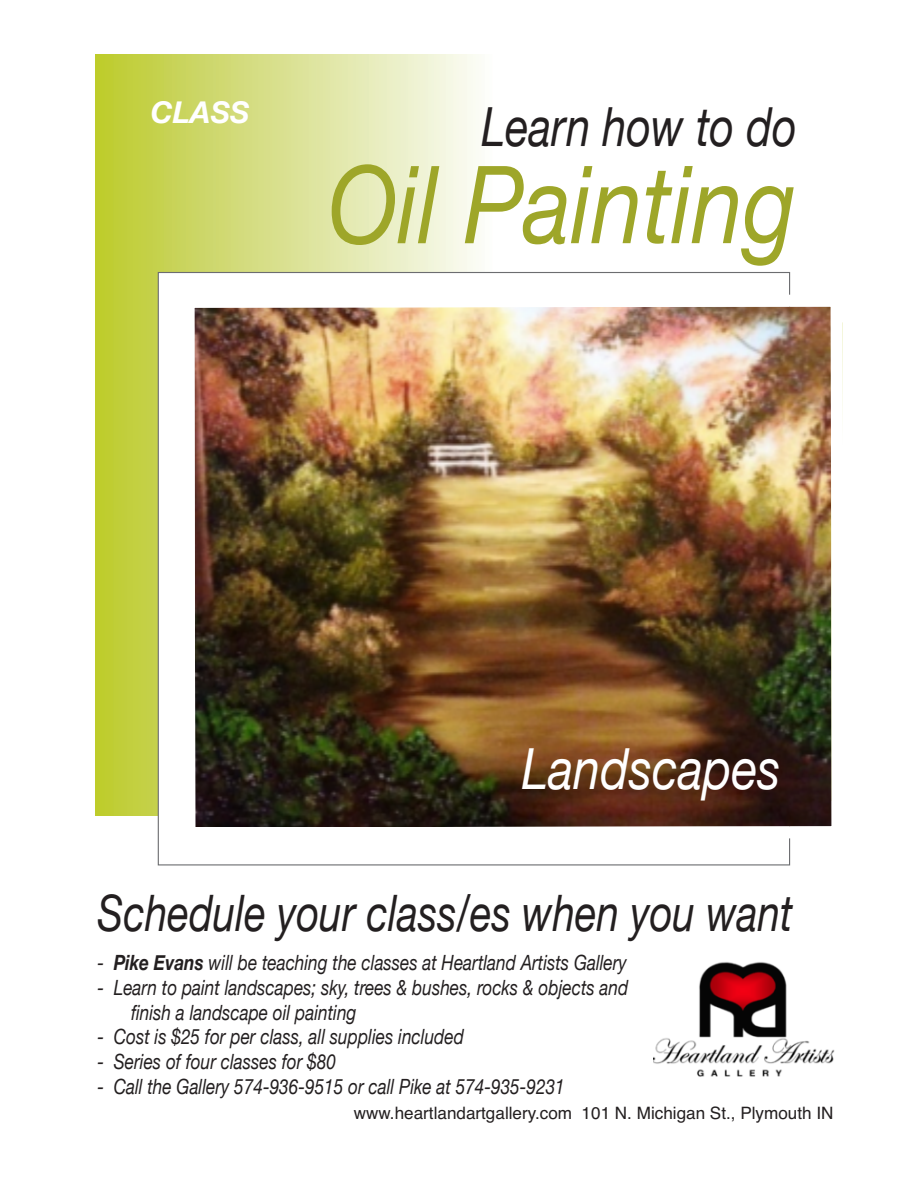
<style>
.page{position:relative;width:918px;height:1188px;background:#fff}
.page>*{position:absolute;margin:0;border:0;box-sizing:border-box;transform-origin:0 0}
.t1{font:italic 108px "Helvetica Neue";color:#9ea629;scale:.85 1}
.t2{font:italic 56.7px "Helvetica Neue";color:#fff;scale:.85 1}
.t3{font:italic 54px "Helvetica Neue";color:#231f20;scale:.8 1}
.t4{font:italic 50.25px "Helvetica Neue";color:#231f20;scale:.8 1}
.t5{font:italic 700 30px "Helvetica Neue";color:#fff}
.t6{font:italic 21px/24.8px "Helvetica Neue";color:#231f20;scale:.82 1}
.t7{font:17.1px "Helvetica";color:#231f20}
.s1{font-weight:700}
</style>
<div class="page">
<div style="left:95px;top:54px;width:398px;height:761px;background:linear-gradient(to right,#bbc92e,#fafbfa)"></div>
<div style="left:159px;top:273px;width:630px;height:591px;background:#fff"></div>
<img style="left:194px;top:289px;width:649px;height:556px">
<img style="left:653px;top:962px;width:182px;height:115px">
<h3 class="t5" style="left:151px;top:94px;width:100px">CLASS</h3>
<h3 class="t3" style="left:482px;top:94px;width:396px">Learn how to do</h3>
<h1 class="t1" style="left:328px;top:140px;width:552px">Oil Painting</h1>
<h2 class="t2" style="left:522px;top:735px;width:306px">Landscapes</h2>
<h3 class="t4" style="left:98px;top:883px;width:871px">Schedule your class/es when you want</h3>
<p class="t6" style="left:97px;top:950px;width:647px">- <span class="s1">Pike Evans</span> will be teaching the classes at Heartland Artists Gallery</p>
<p class="t6" style="left:131px;top:975px;width:608px;text-indent:-34px">- Learn to paint landscapes; sky, trees &amp; bushes, rocks &amp; objects and finish a landscape oil painting</p>
<p class="t6" style="left:97px;top:1024px;width:448px">- Cost is $25 for per class, all supplies included</p>
<p class="t6" style="left:97px;top:1049px;width:292px">- Series of four classes for $80</p>
<p class="t6" style="left:97px;top:1074px;width:571px">- Call the Gallery 574-936-9515 or call Pike at 574-935-9231</p>
<p class="t7" style="left:354px;top:1103px;width:481px">www.heartlandartgallery.com 101 N. Michigan St., Plymouth IN</p>
</div>
